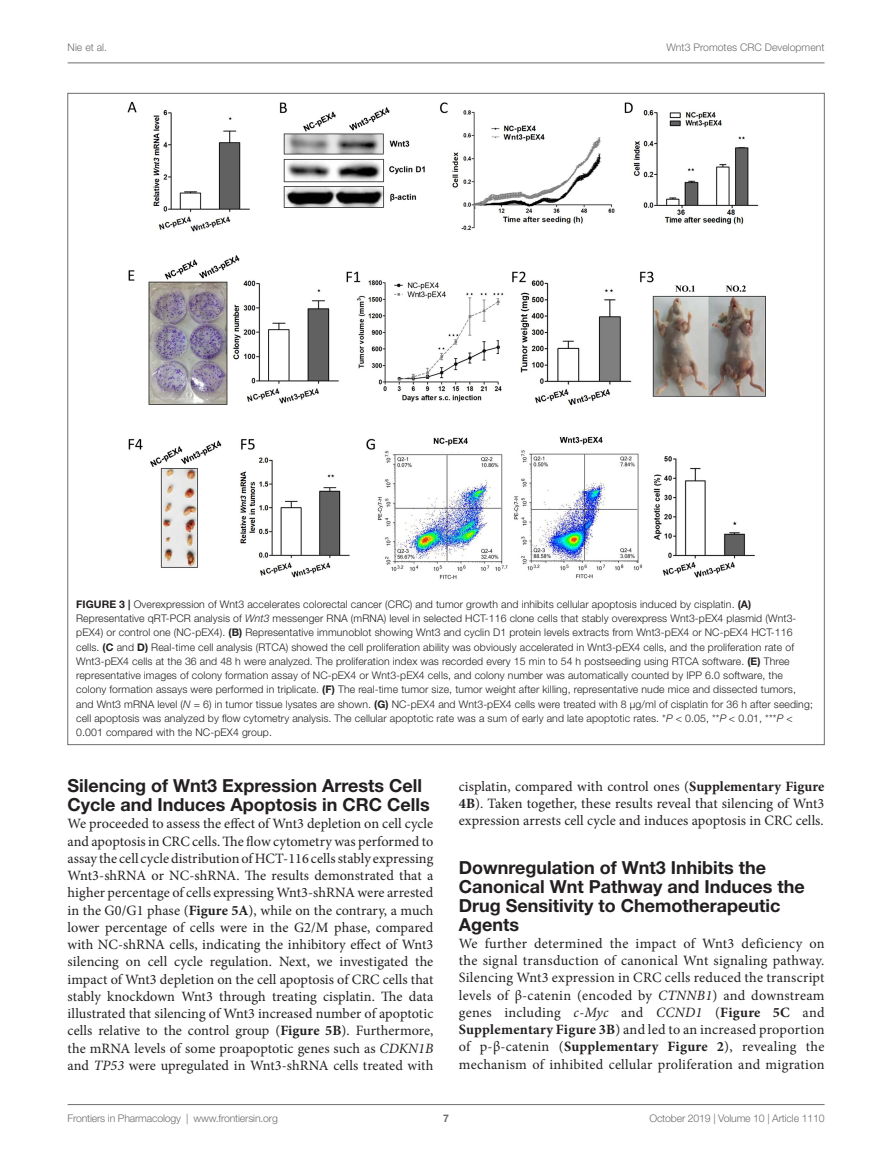
<style>
.page{position:relative;width:893px;height:1170px;background:#fff}
.page>*{position:absolute;margin:0;border:0;box-sizing:border-box;transform-origin:0 0}
._2{font:700 18px/18.8px "Helvetica Neue LT Std";color:#231f20}
.T1{font:14.25px/17.2px "Minion Pro";letter-spacing:.005em;color:#231f20;text-align:justify}
.FC{font:300 10.5px/14.2px "Helvetica Neue LT Std";letter-spacing:.01em;color:#231f20}
.t1{font:300 10.5px "Helvetica Neue LT Std";letter-spacing:-.015em;color:#6c6d70}
.t2{font:700 10.5px "Helvetica Neue LT Std";color:#6c6d70}
.s1{font-weight:700}
.s2{font-style:italic}
</style>
<div class="page">
<hr style="left:68px;top:63px;width:756px;height:1px;background:#6c6d70">
<hr style="left:68px;top:1104px;width:756px;height:1px;background:#6c6d70">
<img style="left:127px;top:102px;width:638px;height:478px">
<p class="t1" style="left:68px;top:41px;width:41px">Nie et al.</p>
<p class="t1" style="left:666px;top:41px;width:160px">Wnt3 Promotes CRC Development</p>
<p class="FC" style="left:76px;top:596px;width:738px"><span class="s1">FIGURE 3 |</span> Overexpression of Wnt3 accelerates colorectal cancer (CRC) and tumor growth and inhibits cellular apoptosis induced by cisplatin. <span class="s1">(A)<br></span>Representative qRT-PCR analysis of <span class="s2">Wnt3</span> messenger RNA (mRNA) level in selected HCT-116 clone cells that stably overexpress Wnt3-pEX4 plasmid (Wnt3- pEX4) or control one (NC-pEX4). <span class="s1">(B)</span> Representative immunoblot showing Wnt3 and cyclin D1 protein levels extracts from Wnt3-pEX4 or NC-pEX4 HCT-116 cells. <span class="s1">(C</span> and <span class="s1">D)</span> Real-time cell analysis (RTCA) showed the cell proliferation ability was obviously accelerated in Wnt3-pEX4 cells, and the proliferation rate of Wnt3-pEX4 cells at the 36 and 48 h were analyzed. The proliferation index was recorded every 15 min to 54 h postseeding using RTCA software. <span class="s1">(E)</span> Three representative images of colony formation assay of NC-pEX4 or Wnt3-pEX4 cells, and colony number was automatically counted by IPP 6.0 software, the colony formation assays were performed in triplicate. <span class="s1">(F)</span> The real-time tumor size, tumor weight after killing, representative nude mice and dissected tumors, and Wnt3 mRNA level (<span class="s2">N</span> = 6) in tumor tissue lysates are shown. <span class="s1">(G)</span> NC-pEX4 and Wnt3-pEX4 cells were treated with 8 μg/ml of cisplatin for 36 h after seeding; cell apoptosis was analyzed by flow cytometry analysis. The cellular apoptotic rate was a sum of early and late apoptotic rates. *<span class="s2">P</span> &lt; 0.05, **<span class="s2">P</span> &lt; 0.01, ***<span class="s2">P</span> &lt; 0.001 compared with the NC-pEX4 group.</p>
<p class="_2" style="left:68px;top:776px;width:364px">Silencing of Wnt3 Expression Arrests Cell<br>Cycle and Induces Apoptosis in CRC Cells</p>
<p class="T1" style="left:68px;top:815px;width:367px">We proceeded to assess the effect of Wnt3 depletion on cell cycle and apoptosis in CRC cells. The flow cytometry was performed to assay the cell cycle distribution of HCT-116 cells stably expressing Wnt3-shRNA or NC-shRNA. The results demonstrated that a higher percentage of cells expressing Wnt3-shRNA were arrested in the G0/G1 phase (<span class="s1">Figure 5A</span>), while on the contrary, a much lower percentage of cells were in the G2/M phase, compared with NC-shRNA cells, indicating the inhibitory effect of Wnt3 silencing on cell cycle regulation. Next, we investigated the impact of Wnt3 depletion on the cell apoptosis of CRC cells that stably knockdown Wnt3 through treating cisplatin. The data illustrated that silencing of Wnt3 increased number of apoptotic cells relative to the control group (<span class="s1">Figure 5B</span>). Furthermore, the mRNA levels of some proapoptotic genes such as <span class="s2">CDKN1B </span>and <span class="s2">TP53</span> were upregulated in Wnt3-shRNA cells treated with</p>
<p class="T1" style="left:459px;top:777px;width:367px">cisplatin, compared with control ones (<span class="s1">Supplementary Figure 4B</span>). Taken together, these results reveal that silencing of Wnt3 expression arrests cell cycle and induces apoptosis in CRC cells.</p>
<p class="_2" style="left:459px;top:858px;width:347px">Downregulation of Wnt3 Inhibits the<br>Canonical Wnt Pathway and Induces the<br>Drug Sensitivity to Chemotherapeutic<br>Agents</p>
<p class="T1" style="left:459px;top:934px;width:367px">We further determined the impact of Wnt3 deficiency on the signal transduction of canonical Wnt signaling pathway.<br>Silencing Wnt3 expression in CRC cells reduced the transcript levels of β-catenin (encoded by <span class="s2">CTNNB1</span>) and downstream genes including <span class="s2">c-Myc</span> and <span class="s2">CCND1</span> (<span class="s1">Figure 5C</span> and <span class="s1">Supplementary Figure 3B</span>) and led to an increased proportion of p-β-catenin (<span class="s1">Supplementary Figure 2</span>), revealing the mechanism of inhibited cellular proliferation and migration</p>
<p class="t1" style="left:68px;top:1111px;width:212px">Frontiers in Pharmacology | www.frontiersin.org</p>
<p class="t2" style="left:443px;top:1111px;width:7px">7</p>
<p class="t1" style="left:649px;top:1111px;width:177px">October 2019 | Volume 10 | Article 1110</p>
</div>
